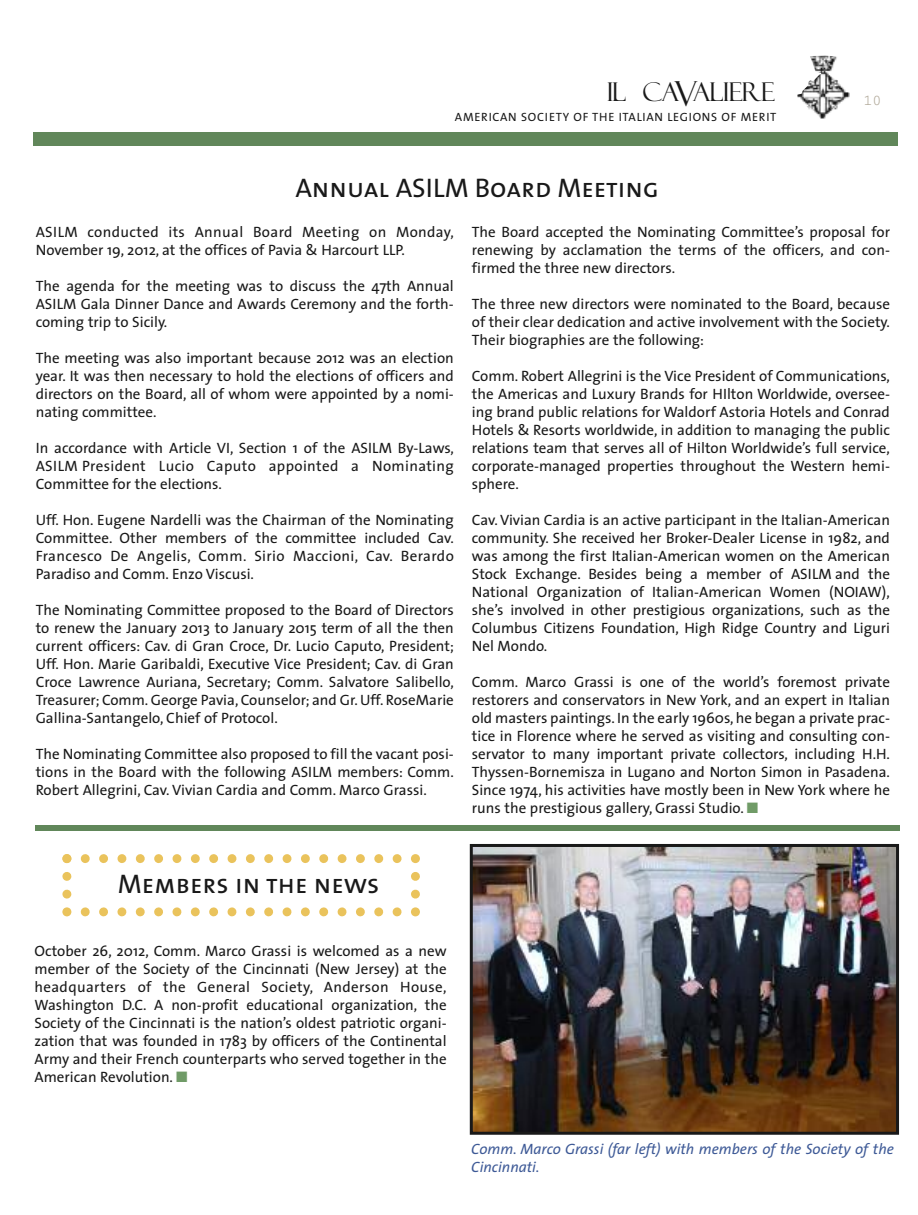
<style>
.page{position:relative;width:918px;height:1215px;background:#fff}
.page>*{position:absolute;margin:0;border:0;box-sizing:border-box;transform-origin:0 0}
.t1{font:27px "The Sans Caps";color:#191919}
.t2{font:25.8px "Felix Titling";letter-spacing:-.04em;color:#191919}
.t3{font:15px/18px "The Sans";color:#191919;text-align:justify}
.t4{font:italic 15px/18px "The Sans";color:#3d5996}
.t5{font:15px "Courier";color:#b0a898}
.t6{font:12px "The Sans";letter-spacing:.06em;color:#191919}
.s1{font-size:34.5px}
.s2{color:#709b67}
</style>
<div class="page">
<div style="left:34px;top:132px;width:864px;height:14px;background:#61875a"></div>
<img style="left:797px;top:55px;width:53px;height:64px">
<img style="left:474px;top:848px;width:421px;height:283px">
<div style="left:470px;top:844px;width:429px;height:291px;border:3px solid #191919"></div>
<svg style="left:62px;top:854px;width:358px;height:62px"></svg>
<div style="left:35px;top:825px;width:864px;height:6px;background:#61875a"></div>
<h2 class="t2" style="left:607px;top:82px;width:170px">IL CA<span class="s1">V</span>ALIERE</h2>
<p class="t6" style="left:455px;top:113px;width:323px">AMERICAN SOCIETY OF THE ITALIAN LEGIONS OF MERIT</p>
<p class="t5" style="left:864px;top:95px;width:19px">10</p>
<h1 class="t1" style="left:295px;top:179px;width:365px">Annual ASILM Board Meeting</h1>
<p class="t3" style="left:36px;top:224px;width:420px">ASILM conducted its Annual Board Meeting on Monday,<br>November 19, 2012, at the offices of Pavia &amp; Harcourt LLP.</p>
<p class="t3" style="left:36px;top:278px;width:420px">The agenda for the meeting was to discuss the 47th Annual ASILM Gala Dinner Dance and Awards Ceremony and the forth&shy;coming trip to Sicily.</p>
<p class="t3" style="left:36px;top:350px;width:420px">The meeting was also important because 2012 was an election year. It was then necessary to hold the elections of officers and directors on the Board, all of whom were appointed by a nomi&shy;nating committee.</p>
<p class="t3" style="left:36px;top:440px;width:420px">In accordance with Article VI, Section 1 of the ASILM By-Laws, ASILM President Lucio Caputo appointed a Nominating Committee for the elections.</p>
<p class="t3" style="left:36px;top:512px;width:420px">Uff. Hon. Eugene Nardelli was the Chairman of the Nominating Committee. Other members of the committee included Cav.<br>Francesco De Angelis, Comm. Sirio Maccioni, Cav. Berardo Paradiso and Comm. Enzo Viscusi.</p>
<p class="t3" style="left:36px;top:602px;width:420px">The Nominating Committee proposed to the Board of Directors to renew the January 2013 to January 2015 term of all the then current officers: Cav. di Gran Croce, Dr. Lucio Caputo, President; Uff. Hon. Marie Garibaldi, Executive Vice President; Cav. di Gran Croce Lawrence Auriana, Secretary; Comm. Salvatore Salibello, Treasurer; Comm. George Pavia, Counselor; and Gr. Uff. RoseMarie Gallina-Santangelo, Chief of Protocol.</p>
<p class="t3" style="left:36px;top:746px;width:420px">The Nominating Committee also proposed to fill the vacant posi&shy;tions in the Board with the following ASILM members: Comm.<br>Robert Allegrini, Cav. Vivian Cardia and Comm. Marco Grassi.</p>
<p class="t3" style="left:472px;top:224px;width:420px">The Board accepted the Nominating Committee’s proposal for renewing by acclamation the terms of the officers, and con&shy;firmed the three new directors.</p>
<p class="t3" style="left:472px;top:296px;width:420px">The three new directors were nominated to the Board, because of their clear dedication and active involvement with the Society.<br>Their biographies are the following:</p>
<p class="t3" style="left:472px;top:368px;width:420px">Comm. Robert Allegrini is the Vice President of Communications, the Americas and Luxury Brands for HIlton Worldwide, oversee&shy;ing brand public relations for Waldorf Astoria Hotels and Conrad Hotels &amp; Resorts worldwide, in addition to managing the public relations team that serves all of Hilton Worldwide’s full service, corporate-managed properties throughout the Western hemi&shy;sphere.</p>
<p class="t3" style="left:472px;top:512px;width:420px">Cav. Vivian Cardia is an active participant in the Italian-American community. She received her Broker-Dealer License in 1982, and was among the first Italian-American women on the American Stock Exchange. Besides being a member of ASILM and the National Organization of Italian-American Women (NOIAW), she’s involved in other prestigious organizations, such as the Columbus Citizens Foundation, High Ridge Country and Liguri Nel Mondo.</p>
<p class="t3" style="left:472px;top:674px;width:420px">Comm. Marco Grassi is one of the world’s foremost private restorers and conservators in New York, and an expert in Italian old masters paintings. In the early 1960s,he began a private prac&shy;tice in Florence where he served as visiting and consulting con&shy;servator to many important private collectors, including H.H.<br>Thyssen-Bornemisza in Lugano and Norton Simon in Pasadena.<br>Since 1974, his activities have mostly been in New York where he runs the prestigious gallery, Grassi Studio. <span class="s2">■</span></p>
<h1 class="t1" style="left:118px;top:875px;width:263px">Members in the news</h1>
<p class="t3" style="left:34px;top:943px;width:414px">October 26, 2012, Comm. Marco Grassi is welcomed as a new member of the Society of the Cincinnati (New Jersey) at the headquarters of the General Society, Anderson House, Washington D.C. A non-profit educational organization, the Society of the Cincinnati is the nation’s oldest patriotic organi&shy;zation that was founded in 1783 by officers of the Continental Army and their French counterparts who served together in the American Revolution. <span class="s2">■</span></p>
<p class="t4" style="left:471px;top:1142px;width:424px">Comm. Marco Grassi (far left) with members of the Society of the<br>Cincinnati.</p>
</div>
